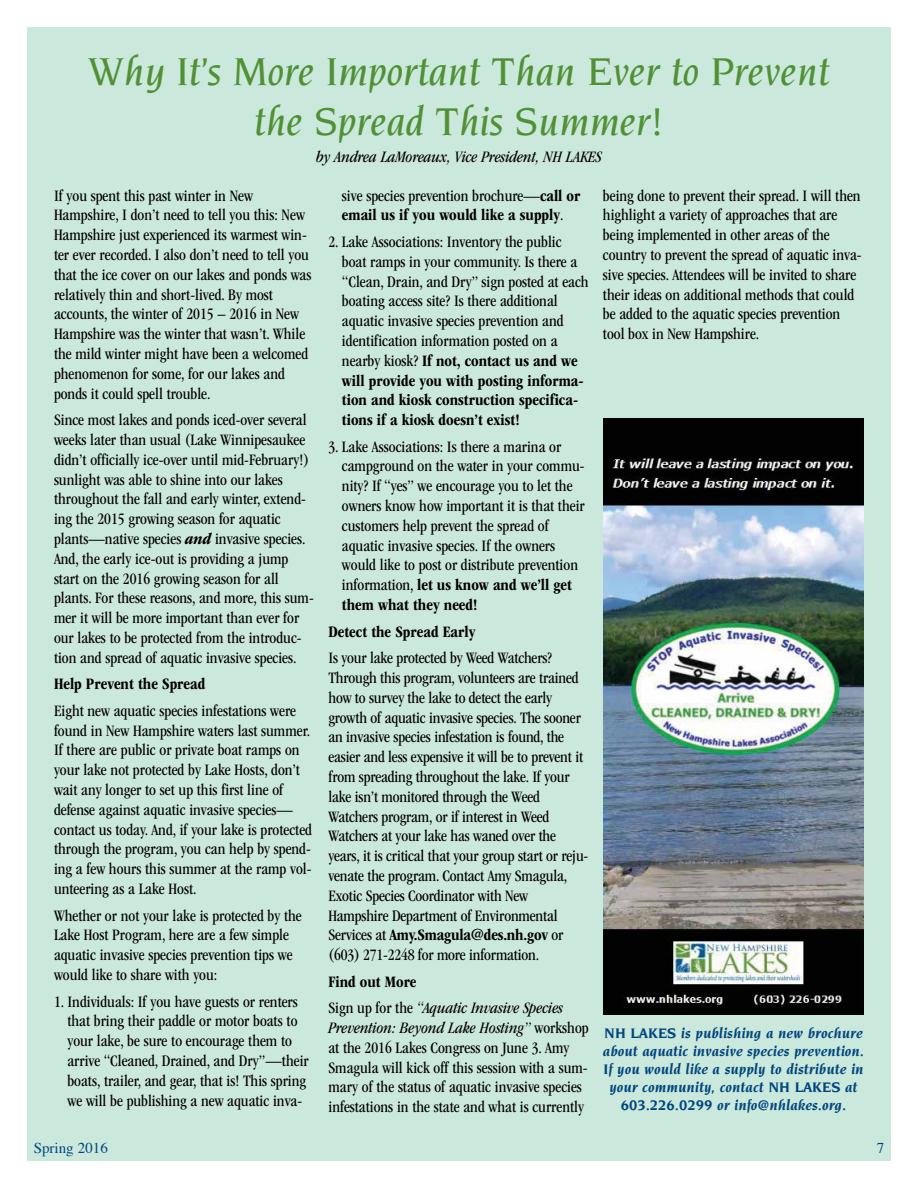
<style>
.page{position:relative;width:918px;height:1188px;background:#fff}
.page>*{position:absolute;margin:0;border:0;box-sizing:border-box;transform-origin:0 0}
.t1{font:italic 500 42px/50.4px "Novarese Std";color:#519136;text-align:center}
.t2{font:condensed 16.5px/19.8px "ITC Garamond Std";color:#000}
.t3{font:700 condensed 16.5px/19.8px "ITC Garamond Std";color:#000}
.t4{font:italic condensed 16.5px/26.5px "ITC Garamond Std";color:#000}
.t5{font:italic 700 15px/18px "Novarese Std";color:#00467e;text-align:center}
.t6{font:15px "Times";color:#00467e}
.s1{font-weight:700;font-style:italic}
.s2{font-weight:400}
.s3{font-weight:700}
.s4{font-weight:700;font-style:normal}
.s5{font-style:normal}
.s6{font-style:italic}
</style>
<div class="page">
<div style="left:27px;top:27px;width:864px;height:1134px;background:#cbe8dc"></div>
<img style="left:603px;top:418px;width:261px;height:596px">
<h1 class="t1" style="left:88px;top:46px;width:743px">Why It’s More Important Than Ever to Prevent the Spread This Summer!</h1>
<p class="t4" style="left:316px;top:143px;width:287px">by Andrea LaMoreaux, Vice President, NH LAKES</p>
<p class="t2" style="left:54px;top:186px;width:259px">If you spent this past winter in New Hampshire, I don’t need to tell you this: New Hampshire just experienced its warmest win&shy;ter ever recorded. I also don’t need to tell you that the ice cover on our lakes and ponds was relatively thin and short-lived. By most accounts, the winter of 2015 – 2016 in New Hampshire was the winter that wasn’t. While the mild winter might have been a welcomed phenomenon for some, for our lakes and ponds it could spell trouble.</p>
<p class="t2" style="left:54px;top:410px;width:261px">Since most lakes and ponds iced-over several weeks later than usual (Lake Winnipesaukee didn’t officially ice-over until mid-February!) sunlight was able to shine into our lakes throughout the fall and early winter, extend&shy;ing the 2015 growing season for aquatic plants—native species <span class="s1">and</span> invasive species.<br>And, the early ice-out is providing a jump start on the 2016 growing season for all plants. For these reasons, and more, this sum&shy;mer it will be more important than ever for our lakes to be protected from the introduc&shy;tion and spread of aquatic invasive species.</p>
<p class="t3" style="left:54px;top:674px;width:153px">Help Prevent the Spread</p>
<p class="t2" style="left:54px;top:701px;width:260px">Eight new aquatic species infestations were found in New Hampshire waters last summer.<br>If there are public or private boat ramps on your lake not protected by Lake Hosts, don’t wait any longer to set up this first line of defense against aquatic invasive species— contact us today. And, if your lake is protected through the program, you can help by spend&shy;ing a few hours this summer at the ramp vol&shy;unteering as a Lake Host.</p>
<p class="t2" style="left:54px;top:906px;width:249px">Whether or not your lake is protected by the Lake Host Program, here are a few simple aquatic invasive species prevention tips we would like to share with you:</p>
<p class="t2" style="left:67px;top:992px;width:243px;text-indent:-13px">1. Individuals: If you have guests or renters that bring their paddle or motor boats to your lake, be sure to encourage them to arrive “Cleaned, Drained, and Dry”—their boats, trailer, and gear, that is! This spring we will be publishing a new aquatic inva-</p>
<p class="t3" style="left:342px;top:186px;width:240px"><span class="s2">sive species prevention brochure—</span>call or email us if you would like a supply<span class="s2">.</span></p>
<p class="t2" style="left:342px;top:232px;width:248px;text-indent:-13px">2. Lake Associations: Inventory the public boat ramps in your community. Is there a “Clean, Drain, and Dry” sign posted at each boating access site? Is there additional aquatic invasive species prevention and identification information posted on a nearby kiosk? <span class="s3">If not, contact us and we will provide you with posting informa&shy;tion and kiosk construction specifica&shy;tions if a kiosk doesn’t exist!</span></p>
<p class="t2" style="left:342px;top:437px;width:244px;text-indent:-13px">3. Lake Associations: Is there a marina or campground on the water in your commu&shy;nity? If “yes” we encourage you to let the owners know how important it is that their customers help prevent the spread of aquatic invasive species. If the owners would like to post or distribute prevention information, <span class="s3">let us know and we’ll get them what they need!</span></p>
<p class="t3" style="left:328px;top:622px;width:148px">Detect the Spread Early</p>
<p class="t2" style="left:328px;top:648px;width:261px">Is your lake protected by Weed Watchers?<br>Through this program, volunteers are trained how to survey the lake to detect the early growth of aquatic invasive species. The sooner an invasive species infestation is found, the easier and less expensive it will be to prevent it from spreading throughout the lake. If your lake isn’t monitored through the Weed Watchers program, or if interest in Weed Watchers at your lake has waned over the years, it is critical that your group start or reju&shy;venate the program. Contact Amy Smagula, Exotic Species Coordinator with New Hampshire Department of Environmental Services at <span class="s3">Amy.Smagula@des.nh.gov</span> or (603) 271-2248 for more information.</p>
<p class="t4" style="left:328px;top:968px;width:236px"><span class="s4">Find out More<br></span><span class="s5">Sign up for the</span> “Aquatic Invasive Species</p>
<p class="t2" style="left:328px;top:1018px;width:262px"><span class="s6">Prevention: Beyond Lake Hosting”</span> workshop at the 2016 Lakes Congress on June 3. Amy Smagula will kick off this session with a sum&shy;mary of the status of aquatic invasive species infestations in the state and what is currently</p>
<p class="t2" style="left:603px;top:186px;width:260px">being done to prevent their spread. I will then highlight a variety of approaches that are being implemented in other areas of the country to prevent the spread of aquatic inva&shy;sive species. Attendees will be invited to share their ideas on additional methods that could be added to the aquatic species prevention tool box in New Hampshire.</p>
<p class="t5" style="left:603px;top:1024px;width:263px">NH LAKES is publishing a new brochure about aquatic invasive species prevention.<br>If you would like a supply to distribute in your community, contact NH LAKES at 603.226.0299 or info@nhlakes.org.</p>
<p class="t6" style="left:34px;top:1134px;width:76px">Spring 2016</p>
<p class="t6" style="left:877px;top:1134px;width:9px">7</p>
</div>
